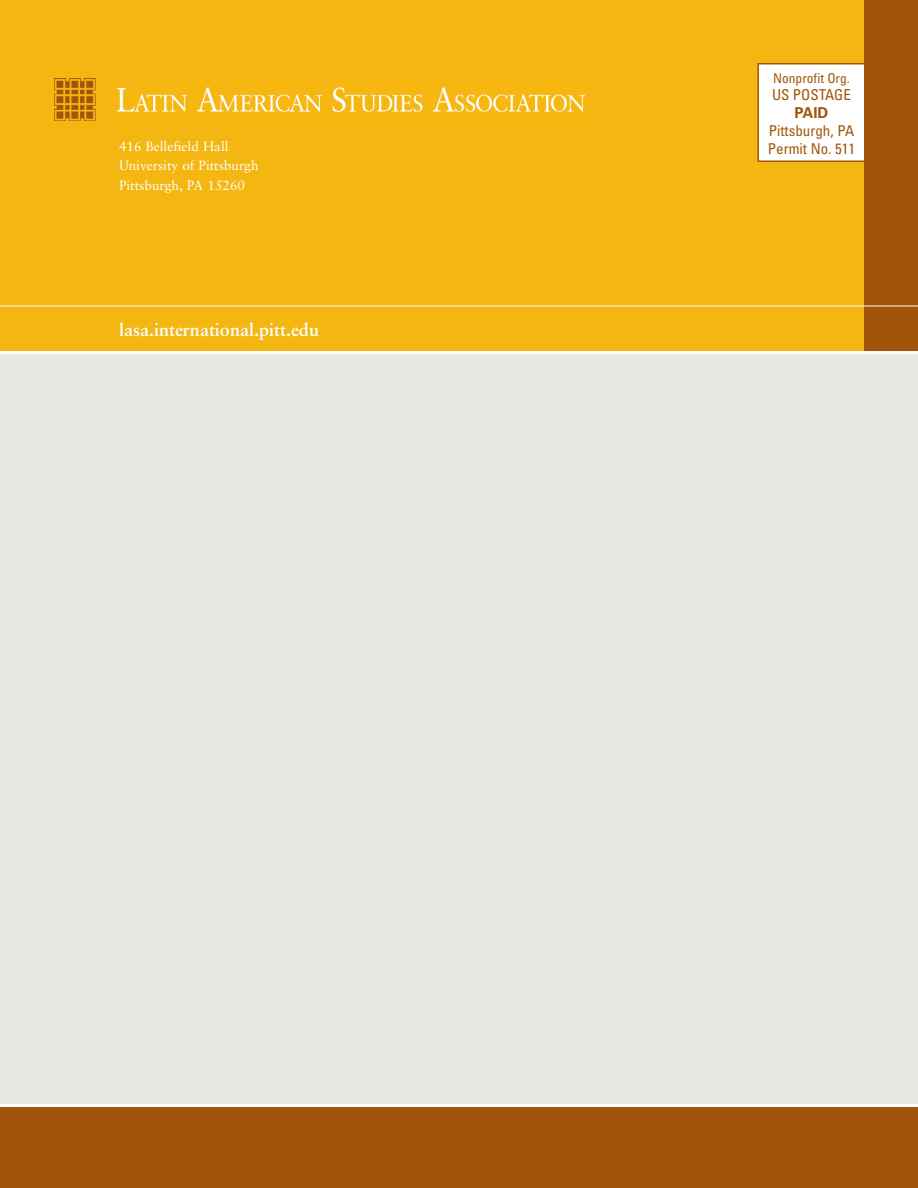
<style>
.page{position:relative;width:918px;height:1188px;background:#fff}
.page>*{position:absolute;margin:0;border:0;box-sizing:border-box;transform-origin:0 0}
.t1{font:18px "Sabon Bold Os F";color:#fff}
.t2{font:condensed 15px/18px "Univers";color:#a2550a}
.t3{font:700 15px "Univers";color:#a2550a}
.t4{font:13.5px/19.5px "Sabon";color:#fff}
.t5{font:condensed 13.5px "Univers";color:#a2550a}
</style>
<div class="page">
<div style="left:0;top:0;width:918px;height:351px;background:#f4b610"></div>
<div style="left:864px;top:0;width:54px;height:351px;background:#a2550a"></div>
<div style="left:0;top:354px;width:918px;height:750px;background:#e9e7e2"></div>
<div style="left:0;top:1107px;width:918px;height:81px;background:#a2550a"></div>
<hr style="left:0;top:306px;width:918px;height:1px;background:#fff">
<div style="left:758px;top:64px;width:107px;height:97px;background:#fff"></div>
<div style="left:758px;top:63px;width:108px;height:99px;border:2px solid #a2550a"></div>
<img style="left:54px;top:79px;width:42px;height:41px">
<img style="left:116px;top:87px;width:469px;height:26px">
<p class="t4" style="left:119px;top:137px;width:141px">416 Bellefield Hall<br>University of Pittsburgh<br>Pittsburgh, PA 15260</p>
<h1 class="t1" style="left:119px;top:322px;width:202px">lasa.international.pitt.edu</h1>
<p class="t5" style="left:773px;top:73px;width:78px">Nonprofit Org.</p>
<p class="t2" style="left:772px;top:87px;width:80px">US POSTAGE</p>
<p class="t3" style="left:795px;top:108px;width:35px">PAID</p>
<p class="t2" style="left:768px;top:123px;width:89px">Pittsburgh, PA<br>Permit No. 511</p>
</div>
